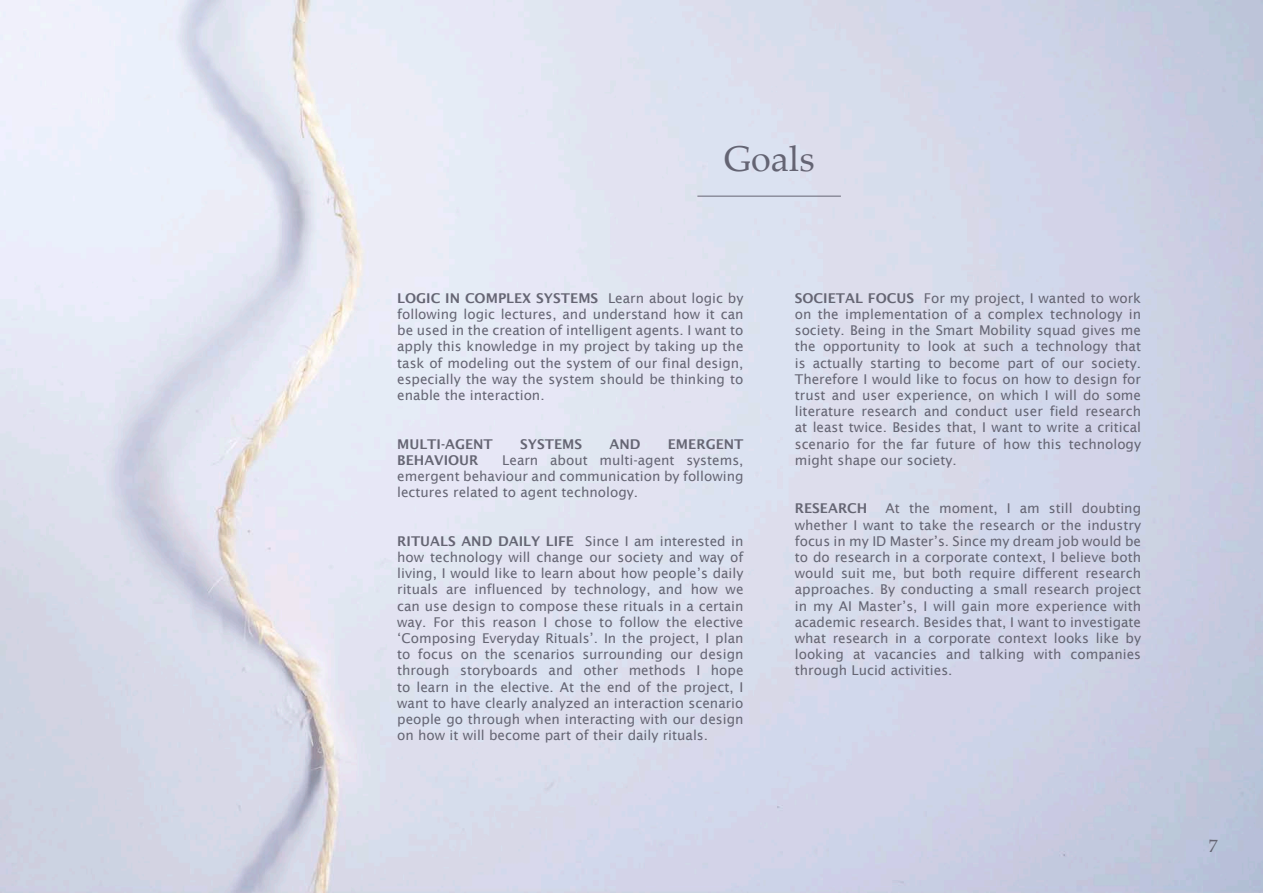
<style>
.page{position:relative;width:1263px;height:893px;background:#fff}
.page>*{position:absolute;margin:0;border:0;box-sizing:border-box;transform-origin:0 0}
.t1{font:36px "Palatino Linotype";color:#646473}
.t2{font:18px "Palatino Linotype";color:#656573}
.t3{font:13.5px/16.2px "Lucida Sans";color:#656573;text-align:justify}
.t4{font:600 13.5px "Lucida Sans";color:#656573}
.s1{font-weight:600}
</style>
<div class="page">
<hr style="left:697px;top:196px;width:144px;height:1px;background:#656573">
<p class="t1" style="left:724px;top:133px;width:92px">Goals</p>
<p class="t3" style="left:397px;top:290px;width:348px"><span class="s1">LOGIC IN COMPLEX SYSTEMS</span> Learn about logic by following logic lectures, and understand how it can be used in the creation of intelligent agents. I want to apply this knowledge in my project by taking up the task of modeling out the system of our final design, especially the way the system should be thinking to enable the interaction.</p>
<p class="t4" style="left:397px;top:436px;width:97px">MULTI-AGENT</p>
<p class="t4" style="left:520px;top:436px;width:64px">SYSTEMS</p>
<p class="t4" style="left:609px;top:436px;width:33px">AND</p>
<p class="t4" style="left:668px;top:436px;width:77px">EMERGENT</p>
<p class="t4" style="left:397px;top:452px;width:83px">BEHAVIOUR</p>
<p class="t3" style="left:397px;top:452px;width:348px;text-indent:105px">Learn about multi-agent systems, emergent behaviour and communication by following lectures related to agent technology.</p>
<p class="t3" style="left:397px;top:533px;width:348px"><span class="s1">RITUALS AND DAILY LIFE</span> Since I am interested in how technology will change our society and way of living, I would like to learn about how people’s daily rituals are influenced by technology, and how we can use design to compose these rituals in a certain way. For this reason I chose to follow the elective ‘Composing Everyday Rituals’. In the project, I plan to focus on the scenarios surrounding our design through storyboards and other methods I hope to learn in the elective. At the end of the project, I want to have clearly analyzed an interaction scenario people go through when interacting with our design on how it will become part of their daily rituals.</p>
<p class="t3" style="left:795px;top:290px;width:348px"><span class="s1">SOCIETAL FOCUS</span> For my project, I wanted to work on the implementation of a complex technology in society. Being in the Smart Mobility squad gives me the opportunity to look at such a technology that is actually starting to become part of our society.<br>Therefore I would like to focus on how to design for trust and user experience, on which I will do some literature research and conduct user field research at least twice. Besides that, I want to write a critical scenario for the far future of how this technology might shape our society.</p>
<p class="t4" style="left:795px;top:501px;width:74px">RESEARCH</p>
<p class="t3" style="left:795px;top:500px;width:348px;text-indent:91px">At the moment, I am still doubting whether I want to take the research or the industry focus in my ID Master’s. Since my dream job would be to do research in a corporate context, I believe both would suit me, but both require different research approaches. By conducting a small research project in my AI Master’s, I will gain more experience with academic research. Besides that, I want to investigate what research in a corporate context looks like by looking at vacancies and talking with companies through Lucid activities.</p>
<h2 class="t2" style="left:1209px;top:833px;width:10px">7</h2>
</div>
